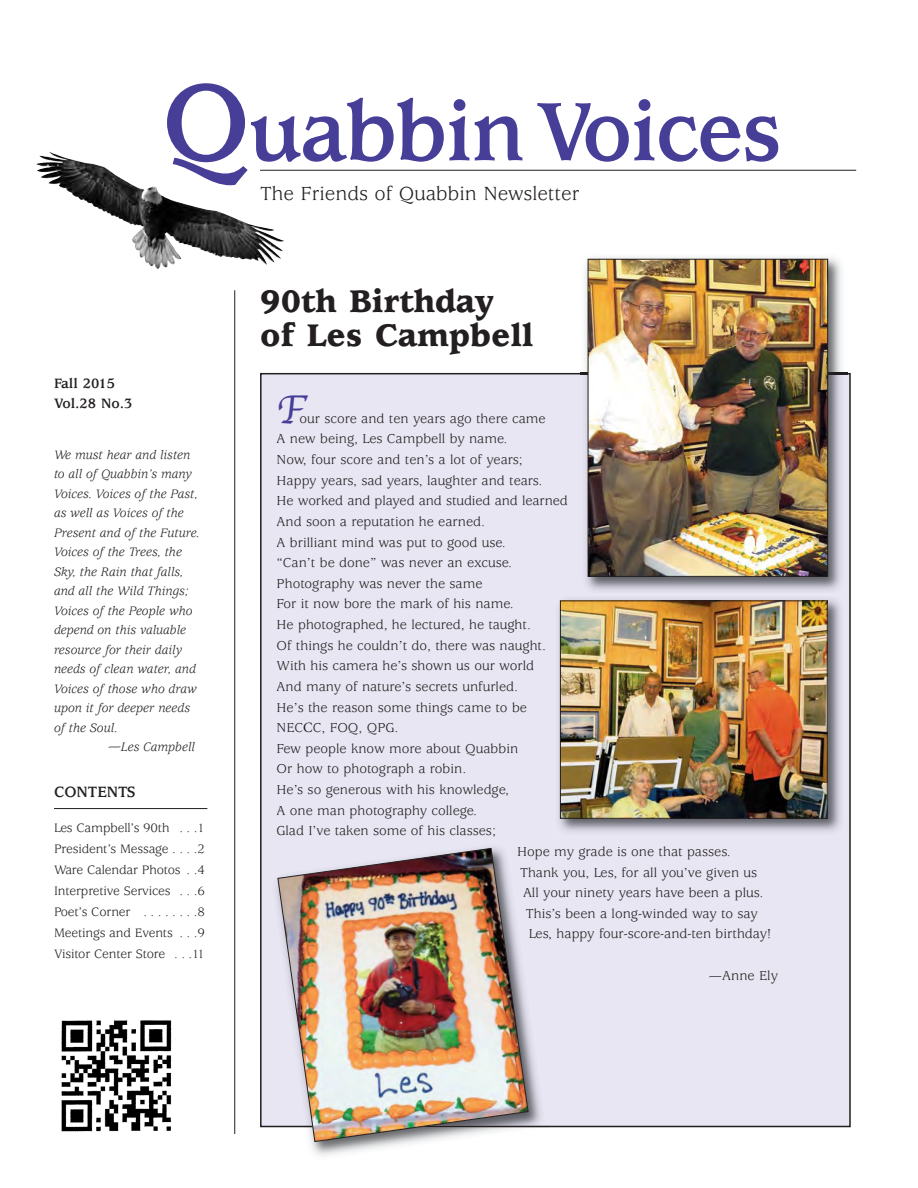
<style>
.page{position:relative;width:918px;height:1188px;background:#fff}
.page>*{position:absolute;margin:0;border:0;box-sizing:border-box;transform-origin:0 0}
.t1{font:700 120px "Usherwood";color:#473e98}
.t2{font:700 91.05px "Usherwood";letter-spacing:-.02em;color:#473e98}
.t3{font:42px "Apple Chancery";color:#473e98}
.t4{font:900 34.5px/34.5px "Usherwood";color:#231f20}
.t5{font:21px "Usherwood";color:#231f20}
.t6{font:700 16.5px "Usherwood";color:#231f20}
.t7{font:700 15px/19.5px "Usherwood";color:#231f20}
.t8{font:14.25px "Usherwood";color:#231f20}
.t9{font:italic 13.5px "Usherwood";color:#231f20}
.t10{font:13.5px/21px "Usherwood";letter-spacing:-.01em;color:#231f20;text-align:justify}
.s1{font-family:"Minion Pro"}
</style>
<div class="page">
<hr style="left:54px;top:808px;width:153px;height:1px;background:#231f20">
<hr style="left:234px;top:290px;width:1px;height:844px;background:#231f20">
<hr style="left:260px;top:170px;width:596px;height:1px;background:#231f20">
<img style="left:61px;top:1020px;width:115px;height:112px">
<img style="left:37px;top:167px;width:247px;height:102px">
<div style="left:261px;top:374px;width:589px;height:753px;background:#e8e6f3"></div>
<img style="left:581px;top:257px;width:267px;height:334px">
<img style="left:581px;top:373px;width:267px;height:2px">
<img style="left:590px;top:261px;width:236px;height:314px">
<div style="left:588px;top:259px;width:240px;height:318px;border:1px solid #231f20"></div>
<img style="left:559px;top:599px;width:282px;height:233px">
<img style="left:562px;top:602px;width:264px;height:215px">
<div style="left:560px;top:600px;width:268px;height:219px;border:1px solid #231f20"></div>
<img style="left:310px;top:1126px;width:240px;height:30px">
<img style="left:269px;top:847px;width:280px;height:279px">
<img style="left:277px;top:848px;width:252px;height:294px">
<h1 class="t1" style="left:162px;top:78px;width:90px">Q</h1>
<h2 class="t2" style="left:248px;top:98px;width:535px">uabbinVoices</h2>
<h3 class="t5" style="left:260px;top:185px;width:321px">The Friends of Quabbin Newsletter</h3>
<p class="t7" style="left:54px;top:375px;width:80px">Fall 2015<br>Vol.28 No.3</p>
<p class="t9" style="left:54px;top:450px;width:138px">We must hear and listen</p>
<p class="t9" style="left:54px;top:469px;width:140px">to all of Quabbin’s many</p>
<p class="t9" style="left:54px;top:489px;width:146px">Voices. Voices of the Past,</p>
<p class="t9" style="left:54px;top:508px;width:131px">as well as Voices of the</p>
<p class="t9" style="left:54px;top:528px;width:147px">Present and of the Future.</p>
<p class="t9" style="left:54px;top:547px;width:129px">Voices of the Trees, the</p>
<p class="t9" style="left:54px;top:567px;width:131px">Sky, the Rain that falls,</p>
<p class="t9" style="left:54px;top:586px;width:136px">and all the Wild Things;</p>
<p class="t9" style="left:54px;top:605px;width:140px">Voices of the People who</p>
<p class="t9" style="left:54px;top:625px;width:134px">depend on this valuable</p>
<p class="t9" style="left:54px;top:644px;width:130px">resource for their daily</p>
<p class="t9" style="left:54px;top:664px;width:143px">needs of clean water, and</p>
<p class="t9" style="left:54px;top:683px;width:144px">Voices of those who draw</p>
<p class="t9" style="left:54px;top:703px;width:138px">upon it for deeper needs</p>
<p class="t9" style="left:54px;top:722px;width:65px">of the Soul.</p>
<p class="t9" style="left:108px;top:742px;width:89px">—Les Campbell</p>
<p class="t6" style="left:54px;top:785px;width:83px">CONTENTS</p>
<p class="t10" style="left:54px;top:818px;width:152px">Les Campbell’s 90th . . .1<br>President’s Message . . . .2<br>Ware Calendar Photos . .4<br>Interpretive Services . . .6<br>Poet’s Corner . . . . . . . .8<br>Meetings and Events . . .9<br>Visitor Center Store . . .11</p>
<h3 class="t4" style="left:260px;top:287px;width:275px">90th Birthday of Les Campbell</h3>
<h3 class="t3" style="left:277px;top:376px;width:31px">F</h3>
<p class="t8" style="left:300px;top:413px;width:248px">our score and ten years ago there came</p>
<p class="t8" style="left:277px;top:434px;width:232px">A new being, Les Campbell by name.</p>
<p class="t8" style="left:277px;top:454px;width:248px">Now, four score and ten’s a lot of years;</p>
<p class="t8" style="left:277px;top:475px;width:267px">Happy years, sad years, laughter and tears.</p>
<p class="t8" style="left:277px;top:496px;width:293px">He worked and played and studied and learned</p>
<p class="t8" style="left:277px;top:516px;width:210px">And soon a reputation he earned.</p>
<p class="t8" style="left:277px;top:537px;width:231px">A brilliant mind was put to good use.</p>
<p class="t8" style="left:277px;top:557px;width:237px">“Can’t be done” was never an excuse.</p>
<p class="t8" style="left:277px;top:578px;width:207px">Photography was never the same</p>
<p class="t8" style="left:277px;top:599px;width:239px">For it now bore the mark of his name.</p>
<p class="t8" style="left:277px;top:619px;width:256px">He photographed, he lectured, he taught.</p>
<p class="t8" style="left:277px;top:640px;width:271px">Of things he couldn’t do, there was naught.</p>
<p class="t8" style="left:277px;top:661px;width:259px">With his camera he’s shown us our world</p>
<p class="t8" style="left:277px;top:681px;width:243px">And many of nature’s secrets unfurled.</p>
<p class="t8" style="left:277px;top:702px;width:252px">He’s the reason some things came to be</p>
<p class="t8" style="left:277px;top:722px;width:123px">NEC<span class="s1">C</span>C, FOQ, QPG.</p>
<p class="t8" style="left:277px;top:743px;width:243px">Few people know more about Quabbin</p>
<p class="t8" style="left:277px;top:764px;width:191px">Or how to photograph a robin.</p>
<p class="t8" style="left:277px;top:784px;width:234px">He’s so generous with his knowledge,</p>
<p class="t8" style="left:277px;top:805px;width:202px">A one man photography college.</p>
<p class="t8" style="left:277px;top:826px;width:221px">Glad I’ve taken some of his classes;</p>
<p class="t8" style="left:517px;top:846px;width:215px">Hope my grade is one that passes.</p>
<p class="t8" style="left:520px;top:867px;width:239px">Thank you, Les, for all you’ve given us</p>
<p class="t8" style="left:523px;top:887px;width:242px">All your ninety years have been a plus.</p>
<p class="t8" style="left:526px;top:908px;width:233px">This’s been a long-winded way to say</p>
<p class="t8" style="left:529px;top:929px;width:244px">Les, happy four-score-and-ten birthday!</p>
<p class="t8" style="left:709px;top:970px;width:71px">—Anne Ely</p>
</div>
